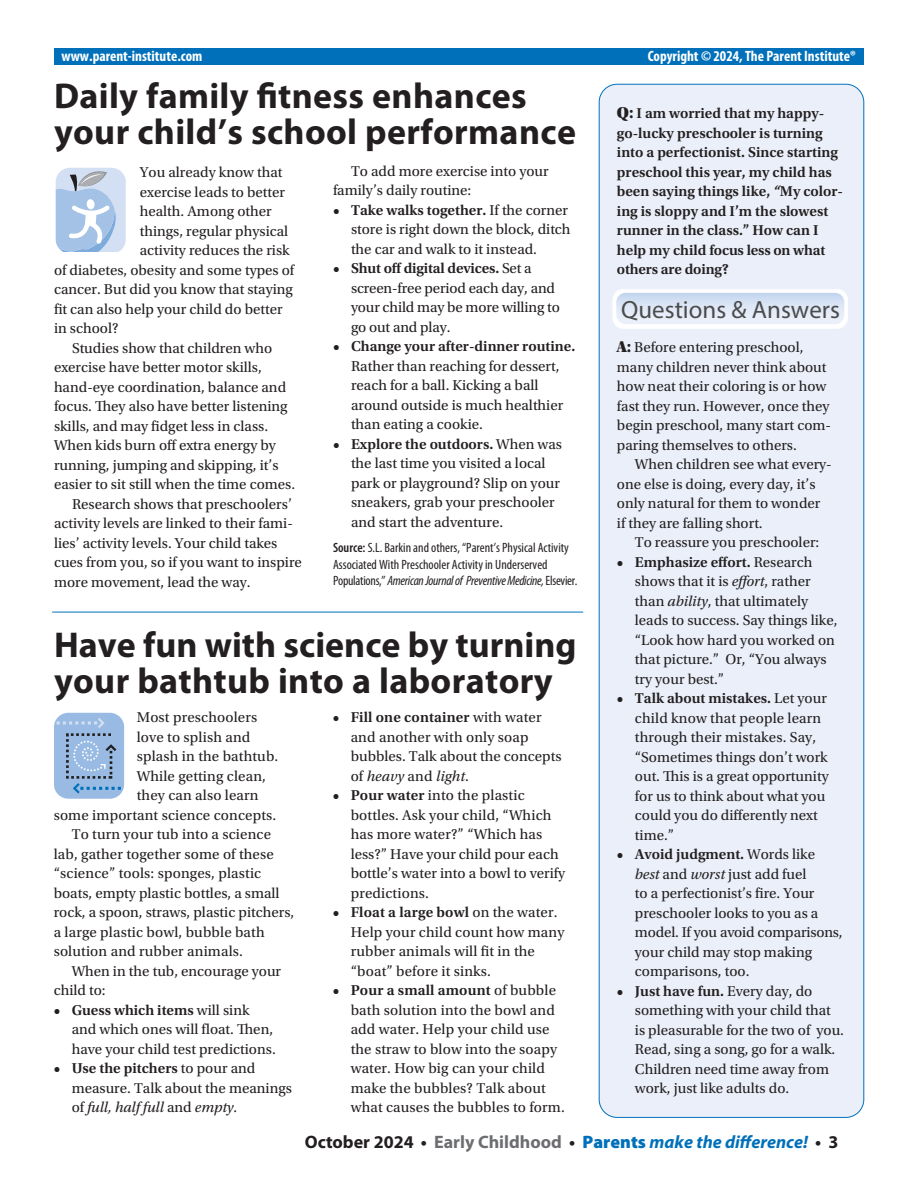
<style>
.page{position:relative;width:918px;height:1188px;background:#fff}
.page>*{position:absolute;margin:0;border:0;box-sizing:border-box;transform-origin:0 0}
.t1{font:700 36px/36px "Myriad Pro";letter-spacing:.01em;color:#231f20}
.t2{font:24.9px "Block Berthold BQ";color:#4b4c4d}
.t3{font:italic 700 18px "Myriad Pro";color:#0070ba}
.t4{font:15px/19.5px "Utopia Std";color:#231f20}
.t5{font:600 15px/19.5px "Utopia Std";color:#231f20}
.t6{font:700 condensed 15px "Myriad Pro";color:#fff}
.t7{font:condensed 13.5px/16.5px "Myriad Pro";color:#231f20}
.s1{font-weight:600}
.s2{font-style:italic}
.s3{font-family:"Utopia Std Black Headline";font-weight:400;font-size:16.5px}
.s4{font-family:"Utopia Std Black Headline";font-size:16.5px}
.s5{font-style:normal;color:#231f20}
.s6{font-style:normal;color:#6c6d70}
.s7{font-weight:900;font-style:normal}
</style>
<div class="page">
<div style="left:54px;top:49px;width:810px;height:16px;background:#0070ba"></div>
<div style="left:599px;top:84px;width:265px;height:1033px;background:#eaeff9;border-radius:18px"></div>
<hr style="left:52px;top:612px;width:531px;height:1px;background:#0070ba">
<svg style="left:54px;top:712px;width:71px;height:87px;background:#99b8dc"></svg>
<svg style="left:612px;top:289px;width:236px;height:40px"></svg>
<img style="left:616px;top:293px;width:228px;height:31px">
<svg style="left:55px;top:167px;width:71px;height:85px;background:#bed0e9"></svg>
<p class="t6" style="left:62px;top:46px;width:142px">www.parent-institute.com</p>
<p class="t6" style="left:648px;top:46px;width:210px">Copyright © 2024, The Parent Institute®</p>
<h1 class="t1" style="left:54px;top:77px;width:524px">Daily family fitness enhances your child’s school performance</h1>
<p class="t4" style="left:140px;top:163px;width:144px">You already know that</p>
<p class="t4" style="left:140px;top:183px;width:147px">exercise leads to better</p>
<p class="t4" style="left:140px;top:202px;width:133px">health. Among other</p>
<p class="t4" style="left:140px;top:222px;width:150px">things, regular physical</p>
<p class="t4" style="left:140px;top:241px;width:151px">activity reduces the risk</p>
<p class="t4" style="left:54px;top:261px;width:242px">of diabetes, obesity and some types of</p>
<p class="t4" style="left:54px;top:280px;width:240px">cancer. But did you know that staying</p>
<p class="t4" style="left:54px;top:300px;width:230px">fit can also help your child do better</p>
<p class="t4" style="left:54px;top:319px;width:66px">in school?</p>
<p class="t4" style="left:72px;top:339px;width:202px">Studies show that children who</p>
<p class="t4" style="left:54px;top:358px;width:209px">exercise have better motor skills,</p>
<p class="t4" style="left:54px;top:378px;width:234px">hand-eye coordination, balance and</p>
<p class="t4" style="left:54px;top:397px;width:235px">focus. They also have better listening</p>
<p class="t4" style="left:54px;top:417px;width:216px">skills, and may fidget less in class.</p>
<p class="t4" style="left:54px;top:436px;width:223px">When kids burn off extra energy by</p>
<p class="t4" style="left:54px;top:456px;width:226px">running, jumping and skipping, it’s</p>
<p class="t4" style="left:54px;top:475px;width:243px">easier to sit still when the time comes.</p>
<p class="t4" style="left:72px;top:495px;width:221px">Research shows that preschoolers’</p>
<p class="t4" style="left:54px;top:514px;width:240px">activity levels are linked to their fami-</p>
<p class="t4" style="left:54px;top:534px;width:225px">lies’ activity levels. Your child takes</p>
<p class="t4" style="left:54px;top:553px;width:249px">cues from you, so if you want to inspire</p>
<p class="t4" style="left:54px;top:573px;width:198px">more movement, lead the way.</p>
<p class="t4" style="left:333px;top:162px;width:217px;text-indent:18px">To add more exercise into your family’s daily routine:</p>
<p class="t4" style="left:351px;top:201px;width:221px;text-indent:-18px"><span class="s1">• Take walks together.</span> If the corner store is right down the block, ditch the car and walk to it instead.</p>
<p class="t4" style="left:351px;top:259px;width:210px;text-indent:-18px"><span class="s1">• Shut off digital devices.</span> Set a screen-free period each day, and your child may be more willing to go out and play.</p>
<p class="t5" style="left:333px;top:337px;width:244px">• Change your after-dinner routine.</p>
<p class="t4" style="left:351px;top:357px;width:214px">Rather than reaching for dessert, reach for a ball. Kicking a ball around outside is much healthier than eating a cookie.</p>
<p class="t4" style="left:351px;top:435px;width:213px;text-indent:-18px"><span class="s1">• Explore the outdoors.</span> When was the last time you visited a local park or playground? Slip on your sneakers, grab your preschooler and start the adventure.</p>
<p class="t7" style="left:333px;top:540px;width:246px"><span class="s1">Source:</span> S.L. Barkin and others, “Parent’s Physical Activity<br>Associated With Preschooler Activity in Underserved<br>Populations,” <span class="s2">American Journal of Preventive Medicine,</span> Elsevier.</p>
<h1 class="t1" style="left:54px;top:626px;width:524px">Have fun with science by turning your bathtub into a laboratory</h1>
<p class="t4" style="left:137px;top:708px;width:122px">Most preschoolers</p>
<p class="t4" style="left:137px;top:727px;width:115px">love to splish and</p>
<p class="t4" style="left:137px;top:747px;width:143px">splash in the bathtub.</p>
<p class="t4" style="left:137px;top:766px;width:131px">While getting clean,</p>
<p class="t4" style="left:137px;top:786px;width:123px">they can also learn</p>
<p class="t4" style="left:54px;top:805px;width:224px">some important science concepts.</p>
<p class="t4" style="left:72px;top:825px;width:201px">To turn your tub into a science</p>
<p class="t4" style="left:54px;top:844px;width:222px">lab, gather together some of these</p>
<p class="t4" style="left:54px;top:864px;width:209px">“science” tools: sponges, plastic</p>
<p class="t4" style="left:54px;top:883px;width:227px">boats, empty plastic bottles, a small</p>
<p class="t4" style="left:54px;top:903px;width:242px">rock, a spoon, straws, plastic pitchers,</p>
<p class="t4" style="left:54px;top:922px;width:213px">a large plastic bowl, bubble bath</p>
<p class="t4" style="left:54px;top:942px;width:191px">solution and rubber animals.</p>
<p class="t4" style="left:72px;top:961px;width:211px">When in the tub, encourage your</p>
<p class="t4" style="left:54px;top:981px;width:53px">child to:</p>
<p class="t4" style="left:72px;top:1000px;width:206px;text-indent:-18px"><span class="s1">• Guess which items</span> will sink and which ones will float. Then, have your child test predictions.</p>
<p class="t4" style="left:72px;top:1059px;width:222px;text-indent:-18px"><span class="s1">• Use the pitchers</span> to pour and measure. Talk about the meanings of <span class="s2">full, half full</span> and <span class="s2">empty.</span></p>
<p class="t4" style="left:351px;top:708px;width:212px;text-indent:-18px"><span class="s1">• Fill one container</span> with water and another with only soap bubbles. Talk about the concepts of <span class="s2">heavy</span> and <span class="s2">light</span>.</p>
<p class="t4" style="left:351px;top:786px;width:216px;text-indent:-18px"><span class="s1">• Pour water</span> into the plastic bottles. Ask your child, “Which has more water?” “Which has less?” Have your child pour each bottle’s water into a bowl to verify predictions.</p>
<p class="t4" style="left:351px;top:903px;width:215px;text-indent:-18px"><span class="s1">• Float a large bowl</span> on the water.<br>Help your child count how many rubber animals will fit in the “boat” before it sinks.</p>
<p class="t4" style="left:351px;top:981px;width:216px;text-indent:-18px"><span class="s1">• Pour a small amount</span> of bubble bath solution into the bowl and add water. Help your child use the straw to blow into the soapy water. How big can your child make the bubbles? Talk about what causes the bubbles to form.</p>
<p class="t5" style="left:617px;top:104px;width:228px"><span class="s3">Q:</span> I am worried that my happy&shy;go-lucky preschooler is turning into a perfectionist. Since starting preschool this year, my child has been saying things like, <span class="s2">“</span>My color&shy;ing is sloppy and I’m the slowest runner in the class.” How can I help my child focus less on what others are doing?</p>
<h2 class="t2" style="left:621px;top:294px;width:220px">Questions &amp; Answers</h2>
<p class="t4" style="left:617px;top:338px;width:216px"><span class="s4">A:</span> Before entering preschool, many children never think about how neat their coloring is or how fast they run. However, once they begin preschool, many start com&shy;paring themselves to others.</p>
<p class="t4" style="left:617px;top:455px;width:216px;text-indent:18px">When children see what every&shy;one else is doing, every day, it’s only natural for them to wonder if they are falling short.</p>
<p class="t4" style="left:635px;top:533px;width:186px">To reassure you preschooler:</p>
<p class="t4" style="left:635px;top:552px;width:204px;text-indent:-18px"><span class="s1">• Emphasize effort.</span> Research shows that it is <span class="s2">effort</span>, rather than <span class="s2">ability</span>, that ultimately leads to success. Say things like, “Look how hard you worked on that picture.” Or, “You always try your best.”</p>
<p class="t4" style="left:635px;top:689px;width:195px;text-indent:-18px"><span class="s1">• Talk about mistakes.</span> Let your child know that people learn through their mistakes. Say, “Sometimes things don’t work out. This is a great opportunity for us to think about what you could you do differently next time.”</p>
<p class="t4" style="left:635px;top:845px;width:209px;text-indent:-18px"><span class="s1">• Avoid judgment.</span> Words like <span class="s2">best</span> and <span class="s2">worst</span> just add fuel<br>to a perfectionist’s fire. Your preschooler looks to you as a model. If you avoid comparisons, your child may stop making comparisons, too.</p>
<p class="t4" style="left:635px;top:981px;width:211px;text-indent:-18px"><span class="s1">• Just have fun.</span> Every day, do something with your child that is pleasurable for the two of you.<br>Read, sing a song, go for a walk.<br>Children need time away from work, just like adults do.</p>
<p class="t3" style="left:305px;top:1130px;width:535px"><span class="s5">October 2024 •</span> <span class="s6">Early Childhood</span> <span class="s5">•</span> <span class="s7">Parents</span> make the difference! <span class="s5">• 3</span></p>
</div>
